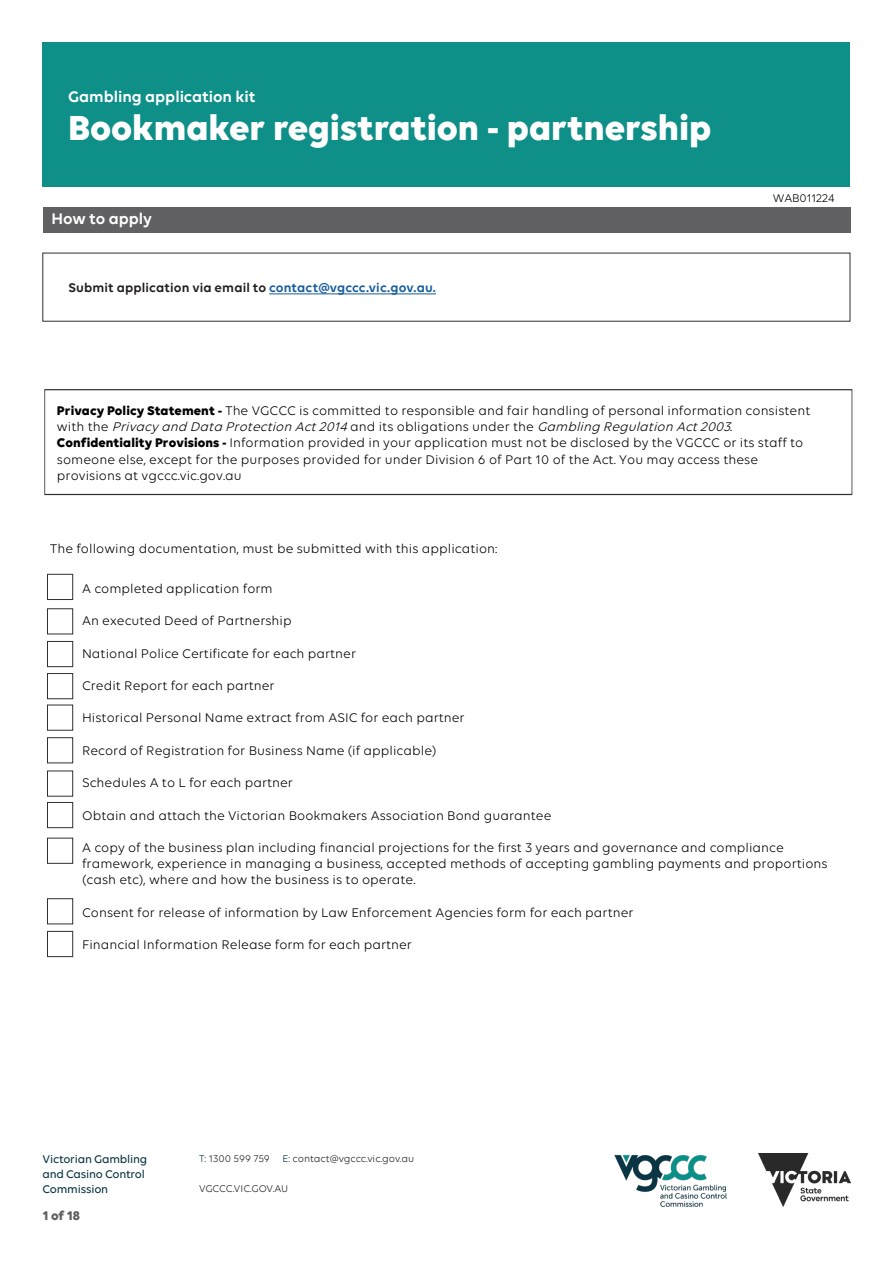
<style>
.page{position:relative;width:893px;height:1263px;background:#fff}
.page>*{position:absolute;margin:0;border:0;box-sizing:border-box;transform-origin:0 0}
.t1{font:700 37.5px "Volte";letter-spacing:-.005em;color:#fff}
.H3_-_White{font:600 16.5px "Volte";letter-spacing:-.005em;color:#fff}
.t2{font:13.5px/16.2px "Volte";letter-spacing:.005em;color:#000}
.t3{font:600 13.5px "Volte";letter-spacing:.01em;color:#231f20}
.t4{font:700 13.5px "Volte";color:#616164}
.t5{font:500 12px/15px "Volte";letter-spacing:-.015em;color:#0a3543}
.t6{font:12px "Volte";letter-spacing:-.01em;color:#000}
.t7{font:10.5px "Volte";color:#231f20}
.s1{color:#175d9e}
.s2{font-weight:700}
.s3{font-style:italic}
.s4{color:#0a3543}
</style>
<div class="page">
<img style="left:614px;top:1155px;width:113px;height:52px">
<img style="left:758px;top:1154px;width:92px;height:53px">
<div style="left:43px;top:43px;width:807px;height:144px;background:#0e8f88"></div>
<div style="left:43px;top:207px;width:807px;height:26px;background:#616164"></div>
<hr style="left:269px;top:294px;width:167px;height:1px;background:#175d9e">
<div style="left:45px;top:389px;width:807px;height:106px;border:1px solid #312f30"></div>
<div style="left:47px;top:574px;width:26px;height:26px;border:1px solid #312f30"></div>
<div style="left:47px;top:609px;width:26px;height:25px;border:1px solid #312f30"></div>
<div style="left:47px;top:641px;width:26px;height:26px;border:1px solid #312f30"></div>
<div style="left:47px;top:673px;width:26px;height:26px;border:1px solid #312f30"></div>
<div style="left:47px;top:705px;width:26px;height:25px;border:1px solid #312f30"></div>
<div style="left:47px;top:737px;width:26px;height:26px;border:1px solid #312f30"></div>
<div style="left:47px;top:771px;width:26px;height:25px;border:1px solid #312f30"></div>
<div style="left:47px;top:802px;width:26px;height:26px;border:1px solid #312f30"></div>
<div style="left:47px;top:838px;width:26px;height:25px;border:1px solid #312f30"></div>
<div style="left:47px;top:898px;width:26px;height:26px;border:1px solid #312f30"></div>
<div style="left:47px;top:931px;width:26px;height:26px;border:1px solid #312f30"></div>
<p class="H3_-_White" style="left:68px;top:87px;width:189px">Gambling application kit</p>
<h1 class="t1" style="left:68px;top:105px;width:645px">Bookmaker registration - partnership</h1>
<p class="H3_-_White" style="left:51px;top:209px;width:102px">How to apply</p>
<h4 class="t3" style="left:69px;top:280px;width:369px">Submit application via email to <span class="s1">contact@vgccc.vic.gov.au.</span></h4>
<p class="t6" style="left:773px;top:191px;width:63px">WAB011224</p>
<p class="t2" style="left:57px;top:402px;width:755px"><span class="s2">Privacy Policy Statement -</span> The VGCCC is committed to responsible and fair handling of personal information consistent w i t h t h e <span class="s3">Privacyand Data Protection Act2014</span>a n d i t s o b l i g a t i o n s u n d e r t h e <span class="s3">Gambling Regulation Act2003</span>.<br><span class="s2">Confidentiality Provisions -</span> Information provided in your application must not be disclosed by the VGCCC or its staff to someone else, except for the purposes provided for under Division 6 of Part 10 of the Act. You may access these provisions at vgccc.vic.gov.au</p>
<p class="t2" style="left:50px;top:540px;width:449px">The following documentation, must be submitted with this application:</p>
<p class="t2" style="left:82px;top:580px;width:192px">A completed application form</p>
<p class="t2" style="left:82px;top:612px;width:211px">An executed Deed of Partnership</p>
<p class="t2" style="left:82px;top:645px;width:275px">National Police Certificate for each partner</p>
<p class="t2" style="left:82px;top:677px;width:194px">Credit Report for each partner</p>
<p class="t2" style="left:82px;top:709px;width:384px">Historical Personal Name extract from ASIC for each partner</p>
<p class="t2" style="left:82px;top:742px;width:356px">Record of Registration for Business Name (if applicable)</p>
<p class="t2" style="left:82px;top:774px;width:212px">Schedules A to L for each partner</p>
<p class="t2" style="left:82px;top:807px;width:471px">Obtain and attach the Victorian Bookmakers Association Bond guarantee</p>
<p class="t2" style="left:82px;top:839px;width:747px">A copy of the business plan including financial projections for the first 3 years and governance and compliance framework, experience in managing a business, accepted methods of accepting gambling payments and proportions (cash etc), where and how the business is to operate.</p>
<p class="t2" style="left:82px;top:904px;width:553px">Consent for release of information by Law Enforcement Agencies form for each partner</p>
<p class="t2" style="left:82px;top:936px;width:331px">Financial Information Release form for each partner</p>
<p class="t5" style="left:43px;top:1151px;width:106px">Victorian Gambling and Casino Control<br>Commission</p>
<p class="t7" style="left:199px;top:1152px;width:217px"><span class="s4">T:</span> 1300 599 759 <span class="s4">E:</span> contact@vgccc.vic.gov.au</p>
<p class="t7" style="left:199px;top:1182px;width:91px">VGCCC.VIC.GOV.AU</p>
<p class="t4" style="left:43px;top:1207px;width:39px">1 of 18</p>
</div>
